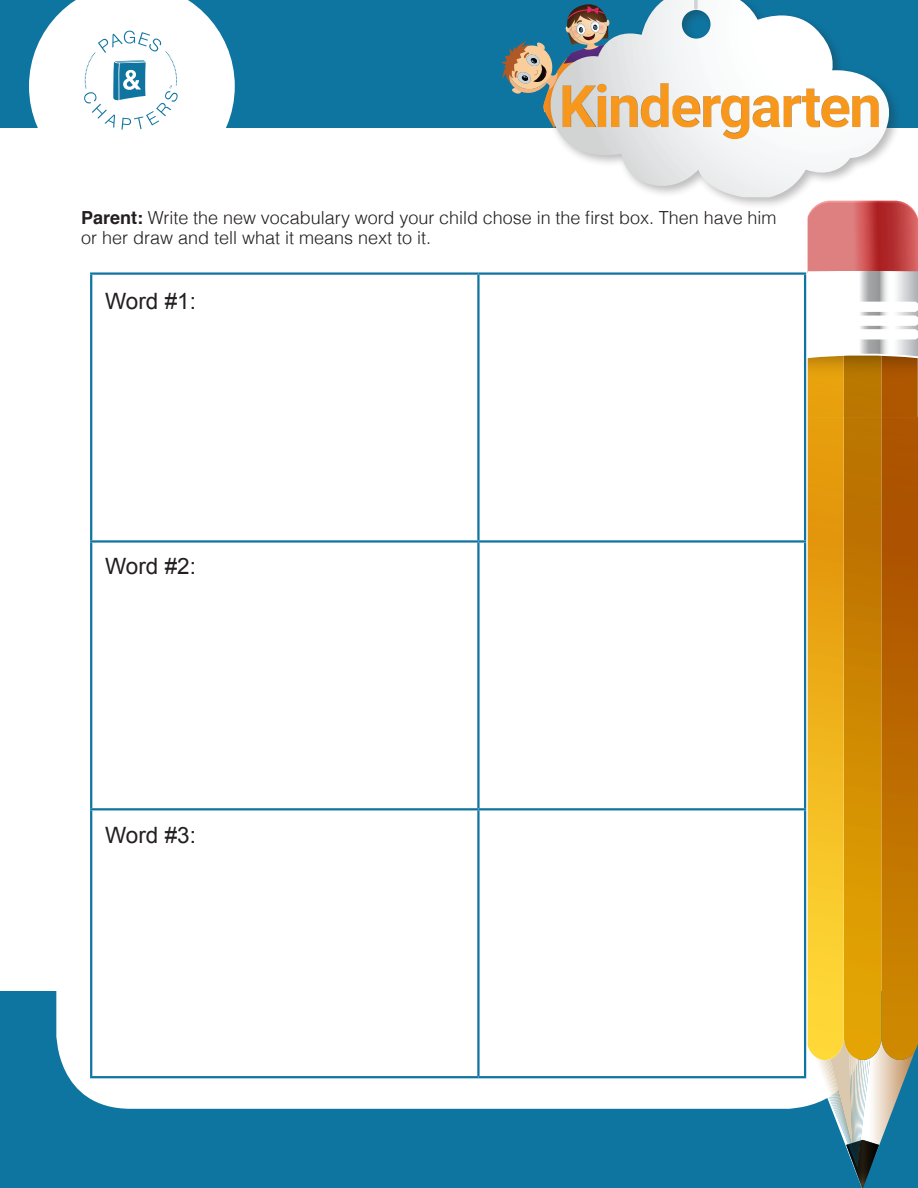
<style>
.page{position:relative;width:918px;height:1188px;background:#fff}
.page>*{position:absolute;margin:0;border:0;box-sizing:border-box;transform-origin:0 0}
.t1{font:700 58.5px "Roboto";letter-spacing:-.03em;color:#f7981d}
.t2{font:22.5px "Helvetica";color:#231f20}
.t3{font:300 18px/19.8px "Helvetica";color:#231f20}
.s1{font-weight:700}
</style>
<div class="page">
<div style="left:0;top:991px;width:918px;height:197px;background:#0e75a1"></div>
<div style="left:56px;top:302px;width:806px;height:807px;background:#fff;border-radius:74px"></div>
<div style="left:0;top:0;width:918px;height:127px;background:#0e75a1"></div>
<svg style="left:29px;top:0;width:206px;height:130px"></svg>
<svg style="left:808px;top:1060px;width:104px;height:128px"></svg>
<img style="left:881px;top:417px;width:37px;height:643px">
<img style="left:808px;top:417px;width:73px;height:643px">
<svg style="left:806px;top:201px;width:112px;height:216px"></svg>
<svg style="left:501px;top:41px;width:46px;height:87px"></svg>
<div style="left:547px;top:0;width:354px;height:209px;background:#231f20;opacity:.3"></div>
<svg style="left:551px;top:0;width:340px;height:197px"></svg>
<svg style="left:694px;top:0;width:4px;height:10px"></svg>
<div style="left:516px;top:64px;width:402px;height:81px;background:#231f20;opacity:.75"></div>
<hr style="left:90px;top:272px;width:388px;height:3px;background:#0f74a1">
<hr style="left:90px;top:275px;width:2px;height:265px;background:#0f74a1">
<hr style="left:478px;top:272px;width:328px;height:3px;background:#0f74a1">
<hr style="left:477px;top:275px;width:3px;height:265px;background:#0f74a1">
<hr style="left:804px;top:275px;width:2px;height:265px;background:#0f74a1">
<hr style="left:90px;top:540px;width:388px;height:3px;background:#0f74a1">
<hr style="left:90px;top:543px;width:2px;height:265px;background:#0f74a1">
<hr style="left:478px;top:540px;width:328px;height:3px;background:#0f74a1">
<hr style="left:477px;top:543px;width:3px;height:265px;background:#0f74a1">
<hr style="left:804px;top:543px;width:2px;height:265px;background:#0f74a1">
<hr style="left:90px;top:808px;width:388px;height:2px;background:#0f74a1">
<hr style="left:90px;top:810px;width:2px;height:266px;background:#0f74a1">
<hr style="left:478px;top:808px;width:328px;height:2px;background:#0f74a1">
<hr style="left:477px;top:810px;width:3px;height:266px;background:#0f74a1">
<hr style="left:804px;top:810px;width:2px;height:266px;background:#0f74a1">
<hr style="left:90px;top:1076px;width:388px;height:2px;background:#0f74a1">
<hr style="left:478px;top:1076px;width:328px;height:2px;background:#0f74a1">
<h1 class="t1" style="left:559px;top:65px;width:325px">Kindergarten</h1>
<p class="t3" style="left:81px;top:207px;width:697px"><span class="s1">Parent:</span> Write the new vocabulary word your child chose in the first box. Then have him or her draw and tell what it means next to it.</p>
<p class="t2" style="left:105px;top:286px;width:92px">Word #1:</p>
<p class="t2" style="left:105px;top:551px;width:92px">Word #2:</p>
<p class="t2" style="left:105px;top:820px;width:92px">Word #3:</p>
</div>
